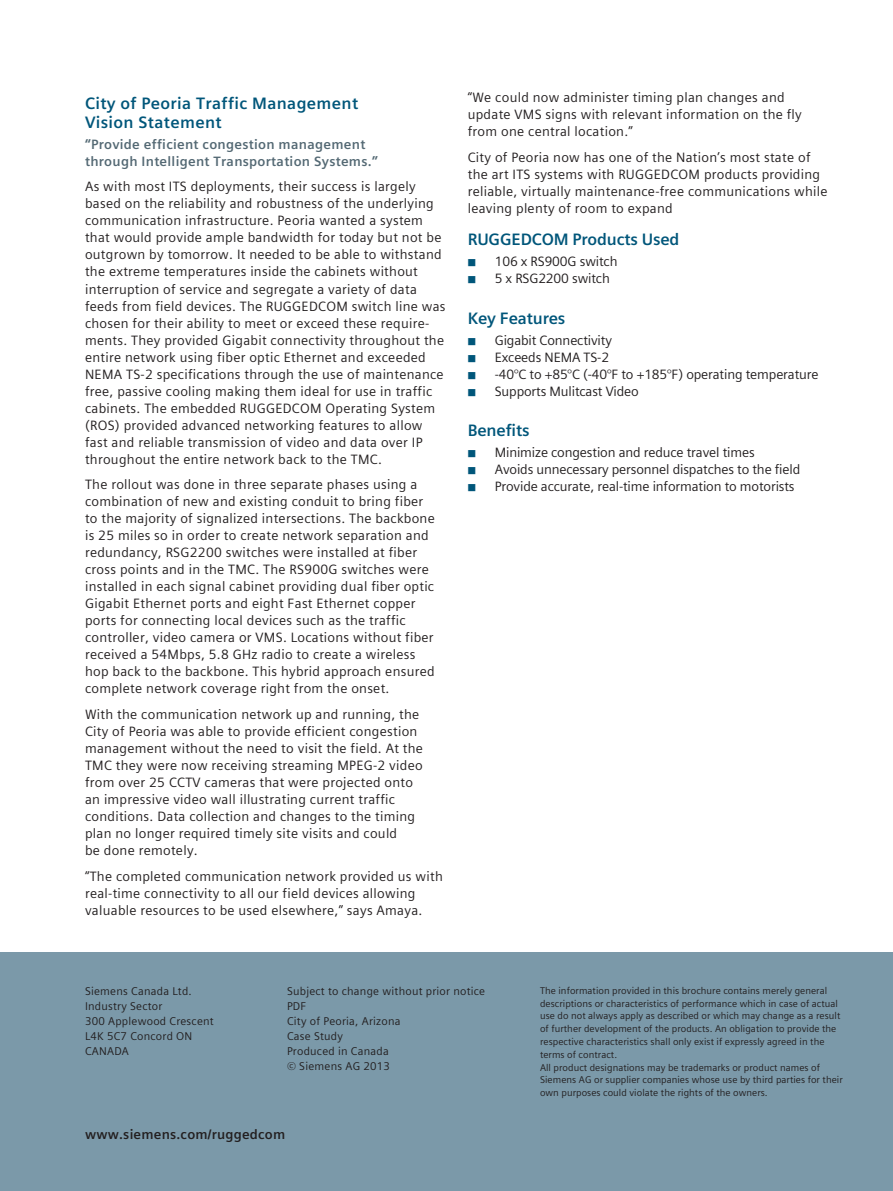
<style>
.page{position:relative;width:893px;height:1191px;background:#fff}
.page>*{position:absolute;margin:0;border:0;box-sizing:border-box;transform-origin:0 0}
.t1{font:700 16.5px/19.2px "Siemens Sans Global";letter-spacing:.02em;color:#00567a}
.t2{font:700 16.5px "Siemens Sans Global";letter-spacing:-.01em;color:#00567a}
.t3{font:13.5px/17px "Siemens Sans Global";letter-spacing:.02em;color:#231f20}
.t4{font:13.5px "Siemens Sans Global";letter-spacing:-.01em;color:#231f20}
.t5{font:700 13.5px/17px "Siemens Sans Global";letter-spacing:.02em;color:#546974}
.t6{font:700 13.5px "Siemens Sans Global";letter-spacing:.015em;color:#231f20}
.t7{font:13.5px "Siemens Sans Global";color:#00567a}
.t8{font:11.25px/14.9px "Siemens Sans Global";letter-spacing:.02em;color:#231f20}
.t9{font:9.75px/12.8px "Siemens Sans Global";letter-spacing:.005em;color:#231f20}
</style>
<div class="page">
<div style="left:0;top:952px;width:893px;height:239px;background:#7b99a9"></div>
<p class="t1" style="left:85px;top:94px;width:275px">City of Peoria Traffic Management<br>Vision Statement</p>
<p class="t5" style="left:85px;top:136px;width:294px">“Provide efficient congestion management through Intelligent Transportation Systems.”</p>
<p class="t3" style="left:85px;top:178px;width:362px">As with most ITS deployments, their success is largely based on the reliability and robustness of the underlying communication infrastructure. Peoria wanted a system that would provide ample bandwidth for today but not be outgrown by tomorrow. It needed to be able to withstand the extreme temperatures inside the cabinets without interruption of service and segregate a variety of data feeds from field devices. The RUGGEDCOM switch line was chosen for their ability to meet or exceed these require&shy;ments. They provided Gigabit connectivity throughout the entire network using fiber optic Ethernet and exceeded NEMA TS-2 specifications through the use of maintenance free, passive cooling making them ideal for use in traffic cabinets. The embedded RUGGEDCOM Operating System (ROS) provided advanced networking features to allow fast and reliable transmission of video and data over IP throughout the entire network back to the TMC.</p>
<p class="t3" style="left:85px;top:476px;width:351px">The rollout was done in three separate phases using a combination of new and existing conduit to bring fiber to the majority of signalized intersections. The backbone is 25 miles so in order to create network separation and redundancy, RSG2200 switches were installed at fiber cross points and in the TMC. The RS900G switches were installed in each signal cabinet providing dual fiber optic Gigabit Ethernet ports and eight Fast Ethernet copper ports for connecting local devices such as the traffic controller, video camera or VMS. Locations without fiber received a 54Mbps, 5.8 GHz radio to create a wireless hop back to the backbone. This hybrid approach ensured complete network coverage right from the onset.</p>
<p class="t3" style="left:85px;top:706px;width:339px">With the communication network up and running, the City of Peoria was able to provide efficient congestion management without the need to visit the field. At the TMC they were now receiving streaming MPEG-2 video from over 25 CCTV cameras that were projected onto an impressive video wall illustrating current traffic conditions. Data collection and changes to the timing plan no longer required timely site visits and could<br>be done remotely.</p>
<p class="t3" style="left:85px;top:867px;width:359px">“The completed communication network provided us with real-time connectivity to all our field devices allowing valuable resources to be used elsewhere,” says Amaya.</p>
<p class="t3" style="left:468px;top:89px;width:336px">“We could now administer timing plan changes and update VMS signs with relevant information on the fly from one central location.”</p>
<p class="t3" style="left:468px;top:149px;width:361px">City of Peoria now has one of the Nation’s most state of the art ITS systems with RUGGEDCOM products providing reliable, virtually maintenance-free communications while leaving plenty of room to expand</p>
<p class="t2" style="left:468px;top:226px;width:213px">RUGGEDCOM Products Used</p>
<p class="t7" style="left:468px;top:251px;width:10px">◾</p>
<p class="t4" style="left:495px;top:251px;width:124px">106 x RS900G switch</p>
<p class="t7" style="left:468px;top:268px;width:10px">◾</p>
<p class="t4" style="left:495px;top:268px;width:117px">5 x RSG2200 switch</p>
<p class="t2" style="left:468px;top:305px;width:99px">Key Features</p>
<p class="t7" style="left:468px;top:330px;width:10px">◾</p>
<p class="t4" style="left:495px;top:330px;width:119px">Gigabit Connectivity</p>
<p class="t7" style="left:468px;top:347px;width:10px">◾</p>
<p class="t4" style="left:495px;top:347px;width:116px">Exceeds NEMA TS-2</p>
<p class="t7" style="left:468px;top:364px;width:10px">◾</p>
<p class="t4" style="left:495px;top:364px;width:325px">-40°C to +85°C (-40°F to +185°F) operating temperature</p>
<p class="t7" style="left:468px;top:381px;width:10px">◾</p>
<p class="t4" style="left:495px;top:381px;width:146px">Supports Mulitcast Video</p>
<p class="t2" style="left:468px;top:418px;width:63px">Benefits</p>
<p class="t7" style="left:468px;top:442px;width:10px">◾</p>
<p class="t4" style="left:495px;top:442px;width:261px">Minimize congestion and reduce travel times</p>
<p class="t7" style="left:468px;top:459px;width:10px">◾</p>
<p class="t4" style="left:495px;top:459px;width:307px">Avoids unnecessary personnel dispatches to the field</p>
<p class="t7" style="left:468px;top:476px;width:10px">◾</p>
<p class="t4" style="left:495px;top:476px;width:301px">Provide accurate, real-time information to motorists</p>
<p class="t8" style="left:85px;top:983px;width:130px">Siemens Canada Ltd.<br>Industry Sector<br>300 Applewood Crescent<br>L4K 5C7 Concord ON<br>CANADA</p>
<p class="t8" style="left:287px;top:983px;width:200px">Subject to change without prior notice<br>PDF<br>City of Peoria, Arizona<br>Case Study<br>Produced in Canada<br>© Siemens AG 2013</p>
<p class="t9" style="left:540px;top:984px;width:304px">The information provided in this brochure contains merely general descriptions or characteristics of performance which in case of actual use do not always apply as described or which may change as a result of further development of the products. An obligation to provide the respective characteristics shall only exist if expressly agreed in the terms of contract.<br>All product designations may be trademarks or product names of Siemens AG or supplier companies whose use by third parties for their own purposes could violate the rights of the owners.</p>
<p class="t6" style="left:85px;top:1124px;width:202px">www.siemens.com/ruggedcom</p>
</div>
